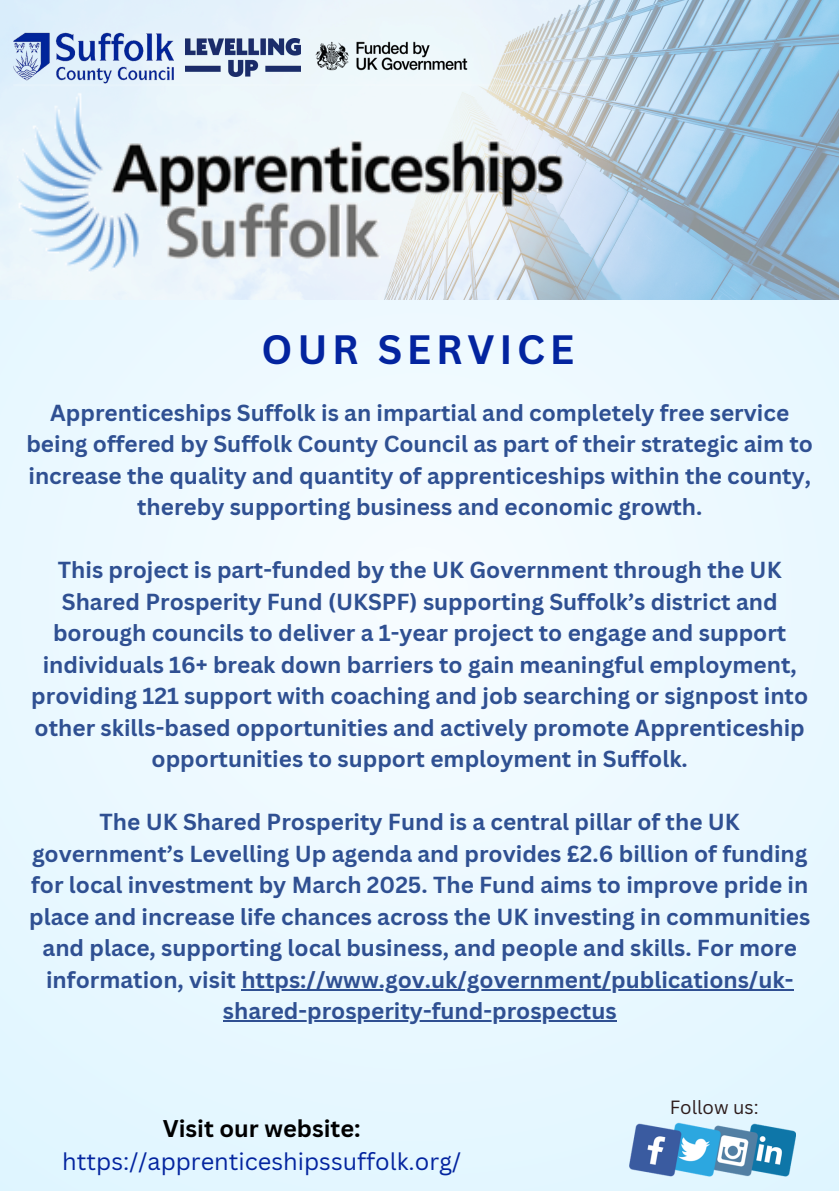
<style>
.page{position:relative;width:839px;height:1191px;background:#fff}
.page>*{position:absolute;margin:0;border:0;box-sizing:border-box;transform-origin:0 0}
.t1{font:700 40px "Canva Sans";letter-spacing:.12em;color:#03249f}
.t2{font:23.6px/33px "Canva Sans";color:#03249f;text-align:center}
.t3{font:700 22.6px/31.6px "Canva Sans";color:#2f5092;text-align:center}
.t4{font:18.6px "Canva Sans";color:#2d1c1c}
.s1{font-weight:700;color:#000}
</style>
<div class="page">
<div style="left:0;top:0;width:838px;height:1191px;background:#ebf9ff"></div>
<img style="left:0;top:0;width:838px;height:300px">
<img style="left:629px;top:1122px;width:166px;height:65px">
<img style="left:13px;top:32px;width:161px;height:52px;border-radius:4px">
<img style="left:13px;top:84px;width:575px;height:211px">
<hr style="left:241px;top:989px;width:552px;height:2px;background:#2f5092">
<hr style="left:223px;top:1021px;width:393px;height:1px;background:#2f5092">
<img style="left:185px;top:39px;width:116px;height:37px">
<img style="left:312px;top:39px;width:158px;height:34px">
<h2 class="t1" style="left:261px;top:321px;width:314px">OUR SERVICE</h2>
<p class="t3" style="left:26px;top:396px;width:788px">Apprenticeships Suffolk is an impartial and completely free service being offered by Suffolk County Council as part of their strategic aim to increase the quality and quantity of apprenticeships within the county, thereby supporting business and economic growth.</p>
<p class="t3" style="left:31px;top:554px;width:778px">This project is part-funded by the UK Government through the UK Shared Prosperity Fund (UKSPF) supporting Suffolk’s district and borough councils to deliver a 1-year project to engage and support individuals 16+ break down barriers to gain meaningful employment, providing 121 support with coaching and job searching or signpost into other skills-based opportunities and actively promote Apprenticeship opportunities to support employment in Suffolk.</p>
<h1 class="t3" style="left:29px;top:806px;width:782px">The UK Shared Prosperity Fund is a central pillar of the UK government’s Levelling Up agenda and provides £2.6 billion of funding for local investment by March 2025. The Fund aims to improve pride in place and increase life chances across the UK investing in communities and place, supporting local business, and people and skills. For more information, visit https://www.gov.uk/government/publications/uk-</h1>
<h2 class="t3" style="left:223px;top:995px;width:395px">shared-prosperity-fund-prospectus</h2>
<p class="t2" style="left:62px;top:1111px;width:400px"><span class="s1">Visit our website: </span>https://apprenticeshipssuffolk.org/</p>
<h3 class="t4" style="left:669px;top:1094px;width:91px">Follow us:</h3>
</div>
